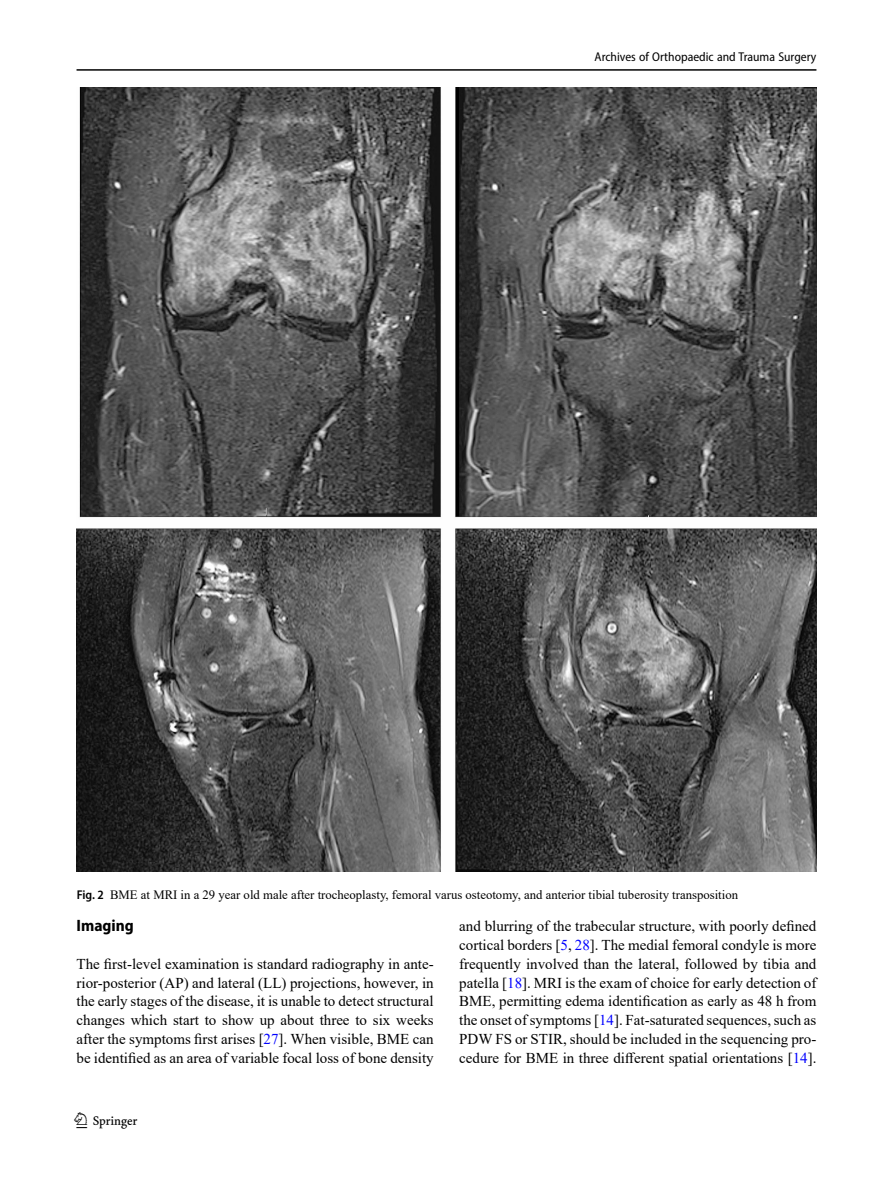
<style>
.page{position:relative;width:893px;height:1187px;background:#fff}
.page>*{position:absolute;margin:0;border:0;box-sizing:border-box;transform-origin:0 0}
.t1{font:22.5px "Springnew";color:#000}
.Head_2{font:700 semi-condensed 16.5px "Myriad Pro";color:#000}
.Body_Text{font:15px/18.8px "Times New Roman";color:#000;text-align:justify}
.Figure_Caption{font:12.75px "Times New Roman";color:#000}
.t2{font:semi-condensed 12.75px "Myriad Pro";color:#000}
.s1{font-family:"Myriad Pro";font-weight:600;font-stretch:semi-condensed}
.s2{color:#00f}
</style>
<div class="page">
<hr style="left:77px;top:69px;width:739px;height:2px;background:#000">
<img style="left:77px;top:87px;width:740px;height:784px">
<p class="t2" style="left:595px;top:49px;width:223px">Archives of Orthopaedic and Trauma Surgery</p>
<p class="Figure_Caption" style="left:77px;top:885px;width:663px"><span class="s1">Fig. 2</span> BME at MRI in a 29 year old male after trocheoplasty, femoral varus osteotomy, and anterior tibial tuberosity transposition</p>
<p class="Head_2" style="left:77px;top:915px;width:59px">Imaging</p>
<p class="Body_Text" style="left:77px;top:953px;width:359px">The first-level examination is standard radiography in ante&shy;rior-posterior (AP) and lateral (LL) projections, however, in the early stages of the disease, it is unable to detect structural changes which start to show up about three to six weeks after the symptoms first arises [<span class="s2">27</span>]. When visible, BME can be identified as an area of variable focal loss of bone density</p>
<h1 class="t1" style="left:77px;top:1107px;width:63px">1 3</h1>
<p class="Body_Text" style="left:459px;top:916px;width:359px">and blurring of the trabecular structure, with poorly defined cortical borders [<span class="s2">5</span>, <span class="s2">28</span>]. The medial femoral condyle is more frequently involved than the lateral, followed by tibia and patella [<span class="s2">18</span>]. MRI is the exam of choice for early detection of BME, permitting edema identification as early as 48 h from the onset of symptoms [<span class="s2">14</span>]. Fat-saturated sequences, such as PDW FS or STIR, should be included in the sequencing pro&shy;cedure for BME in three different spatial orientations [<span class="s2">14</span>].</p>
</div>
